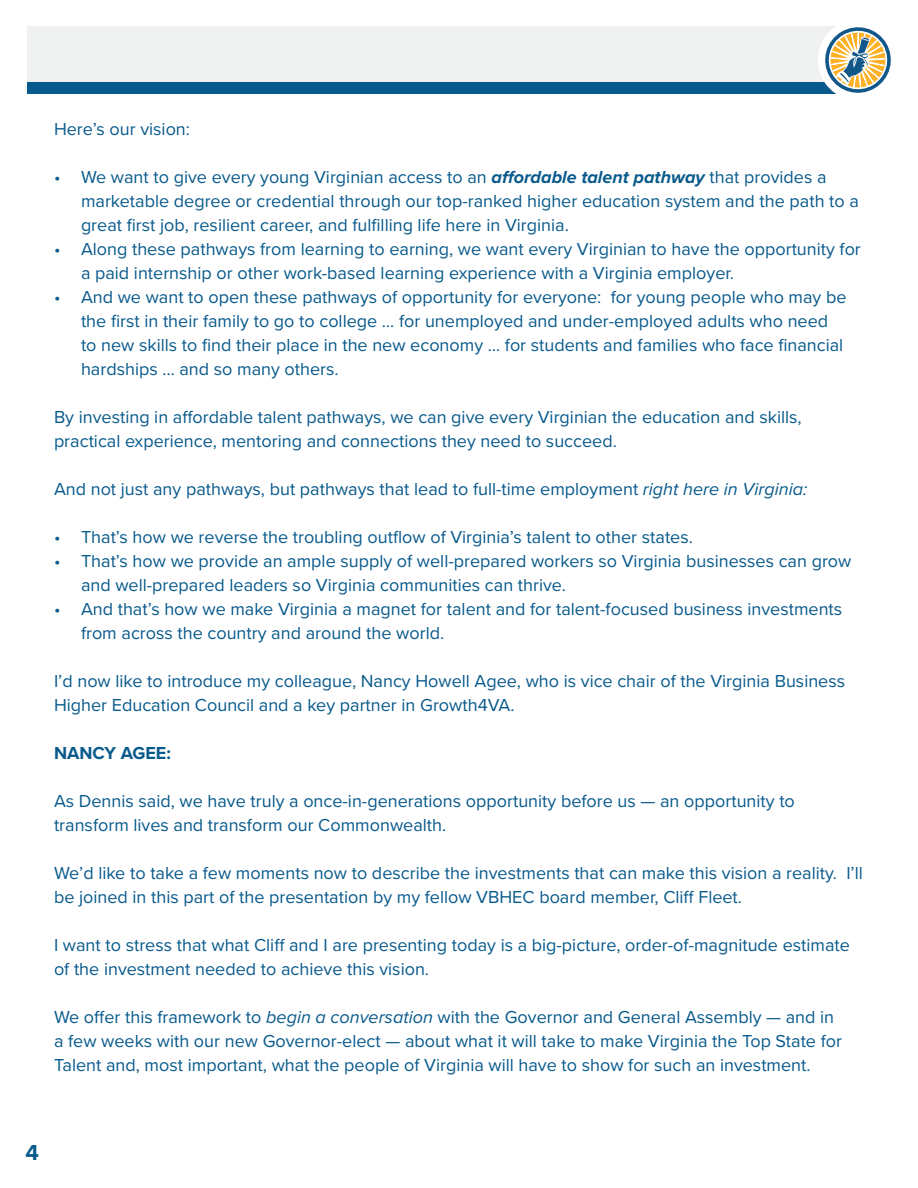
<style>
.page{position:relative;width:918px;height:1188px;background:#fff}
.page>*{position:absolute;margin:0;border:0;box-sizing:border-box;transform-origin:0 0}
.t1{font:700 22.5px "Proxima Nova";color:#095a8c}
.t2{font:18px/24px "Proxima Nova";color:#095a8c}
.t3{font:700 18px "Proxima Nova";color:#095a8c}
.s1{font-weight:700;font-style:italic}
.s2{font-style:italic}
</style>
<div class="page">
<div style="left:27px;top:26px;width:831px;height:56px;background:#eff0f0"></div>
<div style="left:27px;top:82px;width:831px;height:11px;background:#095a8c"></div>
<svg style="left:813px;top:26px;width:78px;height:68px"></svg>
<p class="t2" style="left:54px;top:116px;width:138px">Here’s our vision:</p>
<p class="t2" style="left:81px;top:164px;width:780px;text-indent:-27px">• We want to give every young Virginian access to an <span class="s1">affordable talent pathway</span> that provides a marketable degree or credential through our top-ranked higher education system and the path to a great first job, resilient career, and fulfilling life here in Virginia.</p>
<p class="t2" style="left:81px;top:236px;width:781px;text-indent:-27px">• Along these pathways from learning to earning, we want every Virginian to have the opportunity for a paid internship or other work-based learning experience with a Virginia employer.</p>
<p class="t2" style="left:81px;top:284px;width:767px;text-indent:-27px">• And we want to open these pathways of opportunity for everyone: for young people who may be the first in their family to go to college … for unemployed and under-employed adults who need to new skills to find their place in the new economy … for students and families who face financial hardships … and so many others.</p>
<p class="t2" style="left:54px;top:404px;width:749px">By investing in affordable talent pathways, we can give every Virginian the education and skills, practical experience, mentoring and connections they need to succeed.</p>
<p class="t2" style="left:54px;top:476px;width:755px">And not just any pathways, but pathways that lead to full-time employment <span class="s2">right here in Virginia:</span></p>
<p class="t2" style="left:54px;top:524px;width:640px">• That’s how we reverse the troubling outflow of Virginia’s talent to other states.</p>
<p class="t2" style="left:81px;top:548px;width:772px;text-indent:-27px">• That’s how we provide an ample supply of well-prepared workers so Virginia businesses can grow and well-prepared leaders so Virginia communities can thrive.</p>
<p class="t2" style="left:81px;top:596px;width:763px;text-indent:-27px">• And that’s how we make Virginia a magnet for talent and for talent-focused business investments from across the country and around the world.</p>
<p class="t2" style="left:54px;top:668px;width:793px">I’d now like to introduce my colleague, Nancy Howell Agee, who is vice chair of the Virginia Business<br>Higher Education Council and a key partner in Growth4VA.</p>
<p class="t3" style="left:54px;top:740px;width:118px">NANCY AGEE:</p>
<p class="t2" style="left:54px;top:788px;width:742px">As Dennis said, we have truly a once-in-generations opportunity before us — an opportunity to transform lives and transform our Commonwealth.</p>
<p class="t2" style="left:54px;top:860px;width:810px">We’d like to take a few moments now to describe the investments that can make this vision a reality. I’ll be joined in this part of the presentation by my fellow VBHEC board member, Cliff Fleet.</p>
<p class="t2" style="left:54px;top:932px;width:798px">I want to stress that what Cliff and I are presenting today is a big-picture, order-of-magnitude estimate of the investment needed to achieve this vision.</p>
<p class="t2" style="left:54px;top:1004px;width:790px">We offer this framework to <span class="s2">begin a conversation</span> with the Governor and General Assembly — and in a few weeks with our new Governor-elect — about what it will take to make Virginia the Top State for<br>Talent and, most important, what the people of Virginia will have to show for such an investment.</p>
<p class="t1" style="left:26px;top:1136px;width:15px">4</p>
</div>
